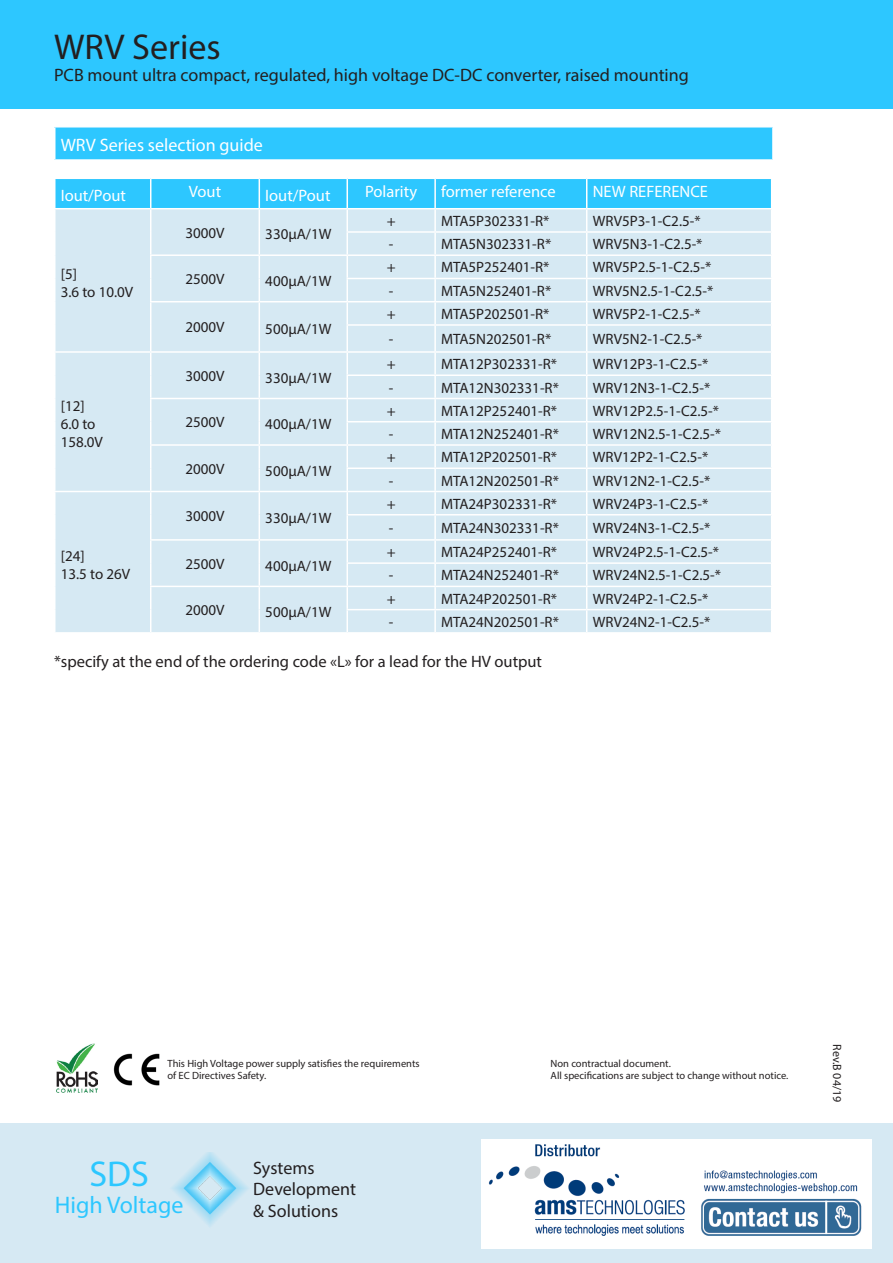
<style>
.page{position:relative;width:893px;height:1263px;background:#fff}
.page>*{position:absolute;margin:0;border:0;box-sizing:border-box;transform-origin:0 0}
.t1{font:36px "Myriad Pro";color:#231f20}
.t2{font:36px "Myriad Pro";color:#2dc7ff}
.t3{font:24px "Myriad Pro";color:#2dc7ff}
.t4{font:18px "Myriad Pro";color:#231f20}
.t5{font:18px "Myriad Pro";color:#fff}
.t6{font:16.5px "Myriad Pro";color:#231f20}
.t7{font:16.5px "Myriad Pro";color:#fff}
.t8{font:15px/18px "Myriad Pro";color:#231f20}
.t9{font:12px "Myriad Pro";color:#231f20}
.t10{font:10.5px/12.6px "Myriad Pro";color:#231f20}
</style>
<div class="page">
<div style="left:0;top:0;width:893px;height:108px;background:#2dc7ff"></div>
<div style="left:55px;top:127px;width:718px;height:33px;background:#2dc7ff"></div>
<hr style="left:54px;top:126px;width:720px;height:2px;background:#fff">
<hr style="left:54px;top:128px;width:2px;height:31px;background:#fff">
<hr style="left:772px;top:128px;width:2px;height:31px;background:#fff">
<hr style="left:54px;top:159px;width:720px;height:2px;background:#fff">
<svg style="left:55px;top:178px;width:716px;height:454px;background:#cde8f4"></svg>
<hr style="left:346px;top:467px;width:89px;height:2px;background:#fff">
<hr style="left:346px;top:469px;width:2px;height:22px;background:#fff">
<hr style="left:435px;top:467px;width:152px;height:2px;background:#fff">
<hr style="left:587px;top:467px;width:185px;height:2px;background:#fff">
<div style="left:0;top:1123px;width:892px;height:140px;background:#d6e9f3"></div>
<img style="left:172px;top:1152px;width:76px;height:74px">
<img style="left:113px;top:1053px;width:47px;height:33px">
<img style="left:57px;top:1044px;width:41px;height:48px">
<img style="left:481px;top:1140px;width:391px;height:109px">
<p class="t1" style="left:54px;top:25px;width:168px">WRV Series</p>
<p class="t4" style="left:54px;top:63px;width:636px">PCB mount ultra compact, regulated, high voltage DC-DC converter, raised mounting</p>
<p class="t5" style="left:61px;top:134px;width:204px">WRV Series selection guide</p>
<p class="t7" style="left:61px;top:185px;width:67px">Iout/Pout</p>
<p class="t7" style="left:189px;top:181px;width:34px">Vout</p>
<p class="t7" style="left:265px;top:185px;width:67px">Iout/Pout</p>
<p class="t7" style="left:365px;top:181px;width:53px">Polarity</p>
<p class="t7" style="left:441px;top:181px;width:116px">former reference</p>
<p class="t7" style="left:593px;top:181px;width:117px">NEW REFERENCE</p>
<p class="t8" style="left:185px;top:223px;width:41px">3000V</p>
<p class="t8" style="left:265px;top:225px;width:68px">330μA/1W</p>
<p class="t8" style="left:387px;top:212px;width:10px">+</p>
<p class="t8" style="left:441px;top:212px;width:110px">MTA5P302331-R*</p>
<p class="t8" style="left:593px;top:212px;width:109px">WRV5P3-1-C2.5-*</p>
<p class="t8" style="left:389px;top:235px;width:6px">-</p>
<p class="t8" style="left:441px;top:235px;width:112px">MTA5N302331-R*</p>
<p class="t8" style="left:593px;top:235px;width:111px">WRV5N3-1-C2.5-*</p>
<p class="t8" style="left:61px;top:265px;width:18px">[5]</p>
<p class="t8" style="left:61px;top:283px;width:74px">3.6 to 10.0V</p>
<p class="t8" style="left:185px;top:270px;width:41px">2500V</p>
<p class="t8" style="left:265px;top:272px;width:68px">400μA/1W</p>
<p class="t8" style="left:387px;top:258px;width:10px">+</p>
<p class="t8" style="left:441px;top:258px;width:110px">MTA5P252401-R*</p>
<p class="t8" style="left:593px;top:258px;width:120px">WRV5P2.5-1-C2.5-*</p>
<p class="t8" style="left:389px;top:281px;width:6px">-</p>
<p class="t8" style="left:441px;top:281px;width:112px">MTA5N252401-R*</p>
<p class="t8" style="left:593px;top:281px;width:122px">WRV5N2.5-1-C2.5-*</p>
<p class="t8" style="left:185px;top:318px;width:41px">2000V</p>
<p class="t8" style="left:265px;top:320px;width:68px">500μA/1W</p>
<p class="t8" style="left:387px;top:305px;width:10px">+</p>
<p class="t8" style="left:441px;top:305px;width:110px">MTA5P202501-R*</p>
<p class="t8" style="left:593px;top:305px;width:109px">WRV5P2-1-C2.5-*</p>
<p class="t8" style="left:389px;top:330px;width:6px">-</p>
<p class="t8" style="left:441px;top:330px;width:112px">MTA5N202501-R*</p>
<p class="t8" style="left:593px;top:330px;width:111px">WRV5N2-1-C2.5-*</p>
<p class="t8" style="left:185px;top:367px;width:41px">3000V</p>
<p class="t8" style="left:265px;top:368px;width:68px">330μA/1W</p>
<p class="t8" style="left:387px;top:355px;width:10px">+</p>
<p class="t8" style="left:441px;top:355px;width:117px">MTA12P302331-R*</p>
<p class="t8" style="left:593px;top:355px;width:117px">WRV12P3-1-C2.5-*</p>
<p class="t8" style="left:389px;top:378px;width:6px">-</p>
<p class="t8" style="left:441px;top:378px;width:119px">MTA12N302331-R*</p>
<p class="t8" style="left:593px;top:378px;width:119px">WRV12N3-1-C2.5-*</p>
<p class="t8" style="left:61px;top:397px;width:25px">[12]</p>
<p class="t8" style="left:61px;top:415px;width:44px">6.0 to<br>158.0V</p>
<p class="t8" style="left:185px;top:413px;width:41px">2500V</p>
<p class="t8" style="left:265px;top:415px;width:68px">400μA/1W</p>
<p class="t8" style="left:387px;top:401px;width:10px">+</p>
<p class="t8" style="left:441px;top:401px;width:117px">MTA12P252401-R*</p>
<p class="t8" style="left:593px;top:401px;width:128px">WRV12P2.5-1-C2.5-*</p>
<p class="t8" style="left:389px;top:425px;width:6px">-</p>
<p class="t8" style="left:441px;top:425px;width:119px">MTA12N252401-R*</p>
<p class="t8" style="left:593px;top:425px;width:130px">WRV12N2.5-1-C2.5-*</p>
<p class="t8" style="left:185px;top:460px;width:41px">2000V</p>
<p class="t8" style="left:265px;top:461px;width:68px">500μA/1W</p>
<p class="t8" style="left:387px;top:448px;width:10px">+</p>
<p class="t8" style="left:441px;top:448px;width:117px">MTA12P202501-R*</p>
<p class="t8" style="left:593px;top:448px;width:117px">WRV12P2-1-C2.5-*</p>
<p class="t8" style="left:389px;top:471px;width:6px">-</p>
<p class="t8" style="left:441px;top:471px;width:119px">MTA12N202501-R*</p>
<p class="t8" style="left:593px;top:471px;width:119px">WRV12N2-1-C2.5-*</p>
<p class="t8" style="left:185px;top:507px;width:41px">3000V</p>
<p class="t8" style="left:265px;top:509px;width:68px">330μA/1W</p>
<p class="t8" style="left:387px;top:494px;width:10px">+</p>
<p class="t8" style="left:441px;top:494px;width:117px">MTA24P302331-R*</p>
<p class="t8" style="left:593px;top:494px;width:117px">WRV24P3-1-C2.5-*</p>
<p class="t8" style="left:389px;top:519px;width:6px">-</p>
<p class="t8" style="left:441px;top:519px;width:119px">MTA24N302331-R*</p>
<p class="t8" style="left:593px;top:519px;width:119px">WRV24N3-1-C2.5-*</p>
<p class="t8" style="left:61px;top:546px;width:25px">[24]</p>
<p class="t8" style="left:61px;top:564px;width:71px">13.5 to 26V</p>
<p class="t8" style="left:185px;top:554px;width:41px">2500V</p>
<p class="t8" style="left:265px;top:556px;width:68px">400μA/1W</p>
<p class="t8" style="left:387px;top:543px;width:10px">+</p>
<p class="t8" style="left:441px;top:543px;width:117px">MTA24P252401-R*</p>
<p class="t8" style="left:593px;top:543px;width:128px">WRV24P2.5-1-C2.5-*</p>
<p class="t8" style="left:389px;top:566px;width:6px">-</p>
<p class="t8" style="left:441px;top:566px;width:119px">MTA24N252401-R*</p>
<p class="t8" style="left:593px;top:566px;width:130px">WRV24N2.5-1-C2.5-*</p>
<p class="t8" style="left:387px;top:589px;width:10px">+</p>
<p class="t8" style="left:441px;top:589px;width:117px">MTA24P202501-R*</p>
<p class="t8" style="left:593px;top:589px;width:117px">WRV24P2-1-C2.5-*</p>
<p class="t8" style="left:389px;top:613px;width:6px">-</p>
<p class="t8" style="left:441px;top:613px;width:119px">MTA24N202501-R*</p>
<p class="t8" style="left:593px;top:613px;width:119px">WRV24N2-1-C2.5-*</p>
<p class="t6" style="left:54px;top:651px;width:490px">*specify at the end of the ordering code «L» for a lead for the HV output</p>
<p class="t8" style="left:185px;top:601px;width:41px">2000V</p>
<p class="t8" style="left:265px;top:603px;width:68px">500μA/1W</p>
<p class="t10" style="left:168px;top:1057px;width:254px">This High Voltage power supply satisfies the requirements of EC Directives Safety.</p>
<p class="t10" style="left:551px;top:1057px;width:122px">Non contractual document.</p>
<p class="t10" style="left:551px;top:1069px;width:239px">All specifications are subject to change without notice.</p>
<p class="t2" style="left:89px;top:1152px;width:61px">SDS</p>
<p class="t3" style="left:55px;top:1190px;width:130px">High Voltage</p>
<p class="t4" style="left:253px;top:1156px;width:63px">Systems</p>
<p class="t4" style="left:253px;top:1178px;width:104px">Development</p>
<p class="t4" style="left:253px;top:1200px;width:86px">&amp; Solutions</p>
<p class="t9" style="left:845px;top:1044px;width:60px;rotate:90deg">Rev.B 04/19</p>
</div>
